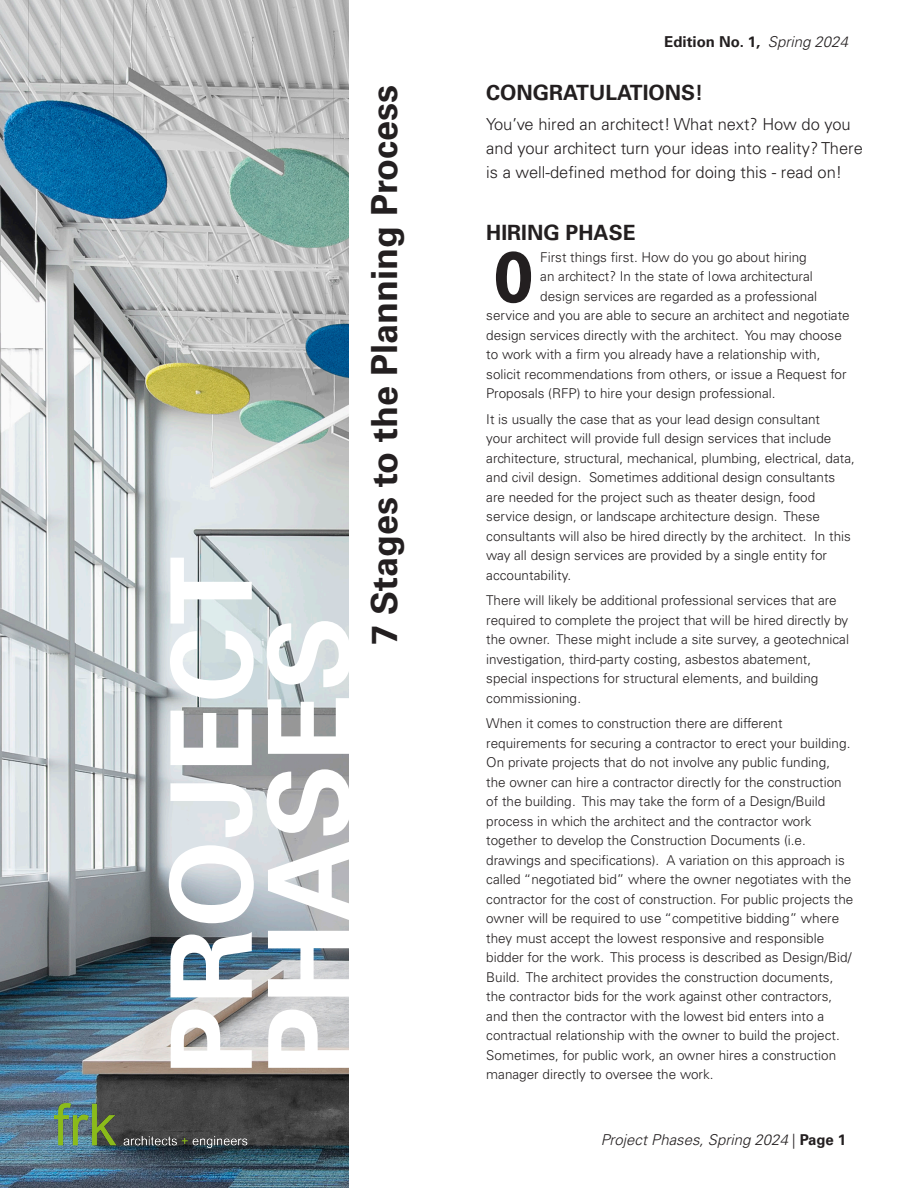
<style>
.page{position:relative;width:918px;height:1188px;background:#fff}
.page>*{position:absolute;margin:0;border:0;box-sizing:border-box;transform-origin:0 0}
.t1{font:700 112.5px/97.5px "Univers LT Std";letter-spacing:.02em;color:#fff}
.t2{font:700 72px "Univers LT Std";color:#231f20}
.t3{font:700 36px "Univers LT Std";color:#231f20}
.t4{font:700 21px "Univers LT Std";color:#231f20}
.t5{font:300 16.5px/24px "Univers LT Std";color:#231f20}
.t6{font:italic 300 15px "Univers LT Std";color:#231f20}
.t7{font:700 15px "Univers LT Std";color:#231f20}
.t8{font:300 13.5px/19.5px "Univers LT Std";color:#231f20}
.s1{font-weight:300;font-style:italic}
.s2{font-style:normal}
.s3{font-weight:700;font-style:normal}
</style>
<div class="page">
<img style="left:0;top:0;width:348px;height:1188px">
<img style="left:54px;top:1104px;width:197px;height:46px">
<p class="t1" style="left:164px;top:1075px;width:520px;rotate:-90deg">PROJECT<br>PHASES</p>
<p class="t7" style="left:664px;top:33px;width:185px">Edition No. 1, <span class="s1">Spring 2024</span></p>
<p class="t3" style="left:363px;top:645px;width:561px;rotate:-90deg">7 Stages to the Planning Process</p>
<p class="t4" style="left:486px;top:81px;width:219px">CONGRATULATIONS!</p>
<p class="t5" style="left:486px;top:113px;width:378px">You’ve hired an architect! What next? How do you and your architect turn your ideas into reality? There is a well-defined method for doing this - read on!</p>
<p class="t4" style="left:486px;top:220px;width:151px">HIRING PHASE</p>
<p class="t8" style="left:540px;top:247px;width:268px">First things first. How do you go about hiring</p>
<p class="t8" style="left:540px;top:267px;width:274px">an architect? In the state of Iowa architectural</p>
<p class="t8" style="left:540px;top:286px;width:278px">design services are regarded as a professional</p>
<p class="t8" style="left:486px;top:306px;width:365px">service and you are able to secure an architect and negotiate</p>
<p class="t8" style="left:486px;top:325px;width:357px">design services directly with the architect. You may choose</p>
<p class="t8" style="left:486px;top:345px;width:336px">to work with a firm you already have a relationship with,</p>
<p class="t8" style="left:486px;top:364px;width:362px">solicit recommendations from others, or issue a Request for</p>
<p class="t8" style="left:486px;top:384px;width:291px">Proposals (RFP) to hire your design professional.</p>
<p class="t8" style="left:486px;top:409px;width:370px">It is usually the case that as your lead design consultant<br>your architect will provide full design services that include architecture, structural, mechanical, plumbing, electrical, data, and civil design. Sometimes additional design consultants are needed for the project such as theater design, food service design, or landscape architecture design. These consultants will also be hired directly by the architect. In this way all design services are provided by a single entity for accountability.</p>
<p class="t8" style="left:486px;top:591px;width:364px">There will likely be additional professional services that are required to complete the project that will be hired directly by the owner. These might include a site survey, a geotechnical investigation, third-party costing, asbestos abatement, special inspections for structural elements, and building commissioning.</p>
<p class="t8" style="left:486px;top:714px;width:369px">When it comes to construction there are different requirements for securing a contractor to erect your building.<br>On private projects that do not involve any public funding,<br>the owner can hire a contractor directly for the construction of the building. This may take the form of a Design/Build process in which the architect and the contractor work together to develop the Construction Documents (i.e. drawings and specifications). A variation on this approach is called “negotiated bid” where the owner negotiates with the contractor for the cost of construction. For public projects the owner will be required to use “competitive bidding” where they must accept the lowest responsive and responsible bidder for the work. This process is described as Design/Bid/ Build. The architect provides the construction documents, the contractor bids for the work against other contractors, and then the contractor with the lowest bid enters into a contractual relationship with the owner to build the project.<br>Sometimes, for public work, an owner hires a construction</p>
<p class="t2" style="left:493px;top:235px;width:42px">0</p>
<p class="t8" style="left:486px;top:1065px;width:229px">manager directly to oversee the work.</p>
<p class="t6" style="left:601px;top:1131px;width:247px">Project Phases, Spring 2024 <span class="s2">|</span> <span class="s3">Page 1</span></p>
</div>
